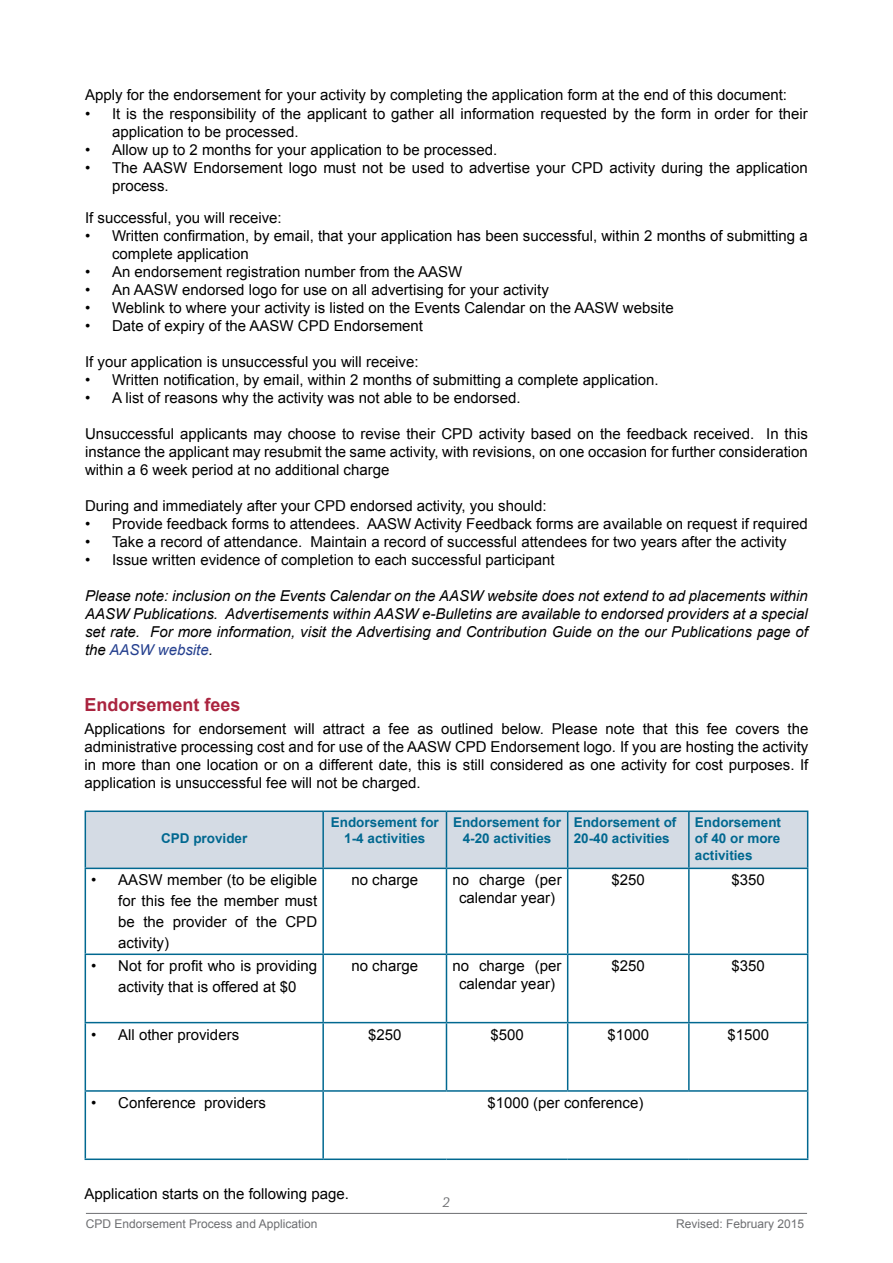
<style>
.page{position:relative;width:893px;height:1263px;background:#fff}
.page>*{position:absolute;margin:0;border:0;box-sizing:border-box;transform-origin:0 0}
.t1{font:700 18px "Arial";color:#aa243f}
.t2{font:15px/18px "Arial";color:#000}
.t3{font:italic 15px/18px "Arial";color:#000;text-align:justify}
.t4{font:italic 15px "Chaparral Pro";color:#6d6e71}
.t5{font:700 13.5px/16.2px "Arial";color:#016890;text-align:center}
.t6{font:12px "Arial";color:#6d6e71}
.s1{color:#25408f}
</style>
<div class="page">
<hr style="left:86px;top:1213px;width:721px;height:1px;background:#6d6e71">
<div style="left:86px;top:812px;width:721px;height:56px;background:#d4dbe4"></div>
<hr style="left:322px;top:812px;width:2px;height:56px;background:#016890">
<hr style="left:446px;top:812px;width:1px;height:56px;background:#016890">
<hr style="left:85px;top:868px;width:238px;height:1px;background:#016890">
<hr style="left:85px;top:869px;width:1px;height:84px;background:#016890">
<hr style="left:323px;top:868px;width:123px;height:1px;background:#016890">
<hr style="left:322px;top:869px;width:2px;height:84px;background:#016890">
<hr style="left:446px;top:868px;width:122px;height:1px;background:#016890">
<hr style="left:446px;top:869px;width:1px;height:84px;background:#016890">
<hr style="left:568px;top:868px;width:121px;height:1px;background:#016890">
<hr style="left:567px;top:869px;width:1px;height:84px;background:#016890">
<hr style="left:689px;top:868px;width:119px;height:1px;background:#016890">
<hr style="left:688px;top:869px;width:2px;height:84px;background:#016890">
<hr style="left:807px;top:869px;width:1px;height:84px;background:#016890">
<hr style="left:85px;top:953px;width:238px;height:2px;background:#016890">
<hr style="left:85px;top:955px;width:1px;height:67px;background:#016890">
<hr style="left:323px;top:953px;width:123px;height:2px;background:#016890">
<hr style="left:322px;top:955px;width:2px;height:67px;background:#016890">
<hr style="left:446px;top:953px;width:122px;height:2px;background:#016890">
<hr style="left:446px;top:955px;width:1px;height:67px;background:#016890">
<hr style="left:568px;top:953px;width:121px;height:2px;background:#016890">
<hr style="left:567px;top:955px;width:1px;height:67px;background:#016890">
<hr style="left:689px;top:953px;width:119px;height:2px;background:#016890">
<hr style="left:688px;top:955px;width:2px;height:67px;background:#016890">
<hr style="left:807px;top:955px;width:1px;height:67px;background:#016890">
<hr style="left:85px;top:1022px;width:238px;height:1px;background:#016890">
<hr style="left:85px;top:1023px;width:1px;height:67px;background:#016890">
<hr style="left:323px;top:1022px;width:123px;height:1px;background:#016890">
<hr style="left:322px;top:1023px;width:2px;height:67px;background:#016890">
<hr style="left:446px;top:1022px;width:122px;height:1px;background:#016890">
<hr style="left:446px;top:1023px;width:1px;height:67px;background:#016890">
<hr style="left:568px;top:1022px;width:121px;height:1px;background:#016890">
<hr style="left:567px;top:1023px;width:1px;height:67px;background:#016890">
<hr style="left:689px;top:1022px;width:119px;height:1px;background:#016890">
<hr style="left:688px;top:1023px;width:2px;height:67px;background:#016890">
<hr style="left:807px;top:1023px;width:1px;height:67px;background:#016890">
<hr style="left:85px;top:1090px;width:238px;height:2px;background:#016890">
<hr style="left:85px;top:1092px;width:1px;height:66px;background:#016890">
<hr style="left:323px;top:1090px;width:123px;height:2px;background:#016890">
<hr style="left:322px;top:1092px;width:2px;height:66px;background:#016890">
<hr style="left:446px;top:1090px;width:122px;height:2px;background:#016890">
<hr style="left:568px;top:1090px;width:121px;height:2px;background:#016890">
<hr style="left:689px;top:1090px;width:119px;height:2px;background:#016890">
<hr style="left:807px;top:1092px;width:1px;height:66px;background:#016890">
<hr style="left:85px;top:1158px;width:238px;height:2px;background:#016890">
<hr style="left:323px;top:1158px;width:123px;height:2px;background:#016890">
<hr style="left:446px;top:1158px;width:122px;height:2px;background:#016890">
<hr style="left:568px;top:1158px;width:121px;height:2px;background:#016890">
<hr style="left:689px;top:1158px;width:119px;height:2px;background:#016890">
<hr style="left:85px;top:810px;width:238px;height:2px;background:#016890">
<hr style="left:85px;top:812px;width:1px;height:56px;background:#016890">
<hr style="left:323px;top:810px;width:123px;height:2px;background:#016890">
<hr style="left:446px;top:810px;width:122px;height:2px;background:#016890">
<hr style="left:568px;top:810px;width:121px;height:2px;background:#016890">
<hr style="left:567px;top:812px;width:1px;height:56px;background:#016890">
<hr style="left:689px;top:810px;width:119px;height:2px;background:#016890">
<hr style="left:688px;top:812px;width:2px;height:56px;background:#016890">
<hr style="left:807px;top:812px;width:1px;height:56px;background:#016890">
<p class="t2" style="left:85px;top:86px;width:703px">Apply for the endorsement for your activity by completing the application form at the end of this document:</p>
<p class="t2" style="left:112px;top:105px;width:697px;text-indent:-27px">• It is the responsibility of the applicant to gather all information requested by the form in order for their application to be processed.</p>
<p class="t2" style="left:85px;top:141px;width:414px">• Allow up to 2 months for your application to be processed.</p>
<p class="t2" style="left:112px;top:159px;width:697px;text-indent:-27px">• The AASW Endorsement logo must not be used to advertise your CPD activity during the application process.</p>
<p class="t2" style="left:85px;top:209px;width:198px">If successful, you will receive:</p>
<p class="t2" style="left:112px;top:227px;width:697px;text-indent:-27px">• Written confirmation, by email, that your application has been successful, within 2 months of submitting a complete application</p>
<p class="t2" style="left:85px;top:263px;width:379px">• An endorsement registration number from the AASW</p>
<p class="t2" style="left:85px;top:281px;width:465px">• An AASW endorsed logo for use on all advertising for your activity</p>
<p class="t2" style="left:85px;top:299px;width:590px">• Weblink to where your activity is listed on the Events Calendar on the AASW website</p>
<p class="t2" style="left:85px;top:317px;width:339px">• Date of expiry of the AASW CPD Endorsement</p>
<p class="t2" style="left:85px;top:353px;width:335px">If your application is unsuccessful you will receive:</p>
<p class="t2" style="left:85px;top:371px;width:575px">• Written notification, by email, within 2 months of submitting a complete application.</p>
<p class="t2" style="left:85px;top:389px;width:437px">• A list of reasons why the activity was not able to be endorsed.</p>
<p class="t2" style="left:85px;top:425px;width:724px;text-align:justify">Unsuccessful applicants may choose to revise their CPD activity based on the feedback received. In this instance the applicant may resubmit the same activity, with revisions, on one occasion for further consideration within a 6 week period at no additional charge</p>
<p class="t2" style="left:85px;top:497px;width:463px">During and immediately after your CPD endorsed activity, you should:</p>
<p class="t2" style="left:85px;top:515px;width:724px">• Provide feedback forms to attendees. AASW Activity Feedback forms are available on request if required</p>
<p class="t2" style="left:85px;top:533px;width:703px">• Take a record of attendance. Maintain a record of successful attendees for two years after the activity</p>
<p class="t2" style="left:85px;top:551px;width:471px">• Issue written evidence of completion to each successful participant</p>
<p class="t3" style="left:85px;top:587px;width:724px">Please note: inclusion on the Events Calendar on the AASW website does not extend to ad placements within AASW Publications. Advertisements within AASW e-Bulletins are available to endorsed providers at a special set rate. For more information, visit the Advertising and Contribution Guide on the our Publications page of the <span class="s1">AASW website</span>.</p>
<p class="t1" style="left:85px;top:693px;width:158px">Endorsement fees</p>
<p class="t2" style="left:85px;top:720px;width:725px;text-align:justify">Applications for endorsement will attract a fee as outlined below. Please note that this fee covers the administrative processing cost and for use of the AASW CPD Endorsement logo. If you are hosting the activity in more than one location or on a different date, this is still considered as one activity for cost purposes. If application is unsuccessful fee will not be charged.</p>
<p class="t5" style="left:161px;top:831px;width:88px">CPD provider</p>
<p class="t5" style="left:331px;top:815px;width:110px">Endorsement for<br>1-4 activities</p>
<p class="t5" style="left:453px;top:815px;width:110px">Endorsement for<br>4-20 activities</p>
<p class="t5" style="left:574px;top:815px;width:104px;text-align:left">Endorsement of<br>20-40 activities</p>
<p class="t5" style="left:695px;top:815px;width:88px;text-align:justify">Endorsement of 40 or more activities</p>
<p class="t2" style="left:118px;top:870px;width:200px;line-height:21px;text-align:justify;text-indent:-27px">• AASW member (to be eligible for this fee the member must be the provider of the CPD activity)</p>
<p class="t2" style="left:351px;top:871px;width:68px">no charge</p>
<p class="t2" style="left:452px;top:871px;width:111px;text-align:center">no charge (per calendar year)</p>
<p class="t2" style="left:612px;top:871px;width:35px">$250</p>
<p class="t2" style="left:732px;top:871px;width:35px">$350</p>
<p class="t2" style="left:91px;top:955px;width:227px;line-height:21px;text-align:center">• Not for profit who is providing activity that is offered at $0</p>
<p class="t2" style="left:351px;top:957px;width:68px">no charge</p>
<p class="t2" style="left:452px;top:957px;width:111px;text-align:center">no charge (per calendar year)</p>
<p class="t2" style="left:612px;top:957px;width:35px">$250</p>
<p class="t2" style="left:731px;top:957px;width:35px">$350</p>
<p class="t2" style="left:91px;top:1025px;width:149px">• All other providers</p>
<p class="t2" style="left:368px;top:1025px;width:35px">$250</p>
<p class="t2" style="left:490px;top:1025px;width:35px">$500</p>
<p class="t2" style="left:607px;top:1025px;width:43px">$1000</p>
<p class="t2" style="left:727px;top:1025px;width:43px">$1500</p>
<p class="t2" style="left:91px;top:1094px;width:176px">• Conference providers</p>
<p class="t2" style="left:487px;top:1094px;width:157px">$1000 (per conference)</p>
<p class="t2" style="left:85px;top:1184px;width:266px">Application starts on the following page.</p>
<p class="t4" style="left:443px;top:1194px;width:9px">2</p>
<p class="t6" style="left:86px;top:1216px;width:233px">CPD Endorsement Process and Application</p>
<p class="t6" style="left:676px;top:1216px;width:130px">Revised: February 2015</p>
</div>
